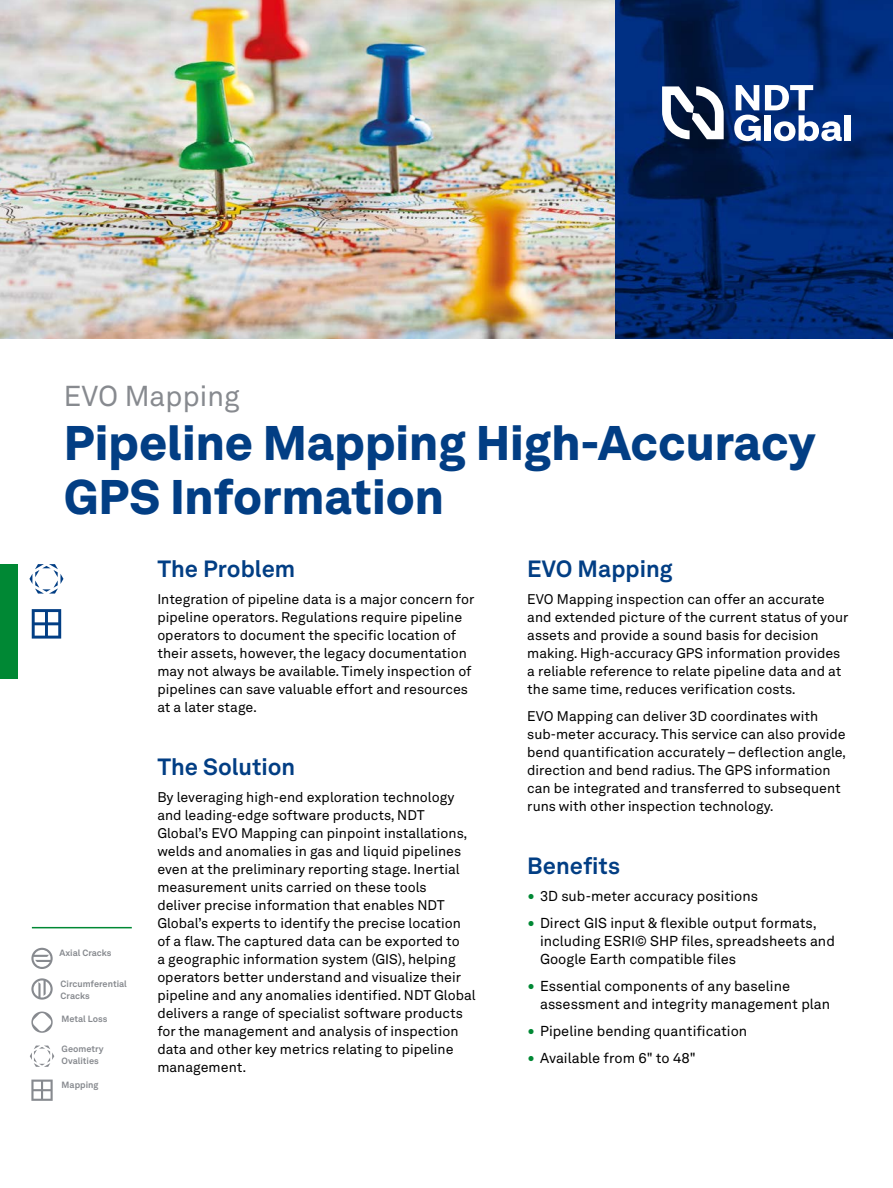
<style>
.page{position:relative;width:893px;height:1188px;background:#fff}
.page>*{position:absolute;margin:0;border:0;box-sizing:border-box;transform-origin:0 0}
.t1{font:900 48px/54px "Akkurat LL";color:#023e84}
.t2{font:28.5px "Akkurat LL";color:#878a8f}
.t3{font:700 23.25px "Akkurat LL";color:#023e84}
.t4{font:14.25px/18px "Akkurat LL";color:#000}
.t5{font:13.8px/18px "Akkurat LL";color:#000}
.t6{font:700 9px/12px "Akkurat LL";color:#878a8f}
.s1{font-size:18.75px;color:#008834}
</style>
<div class="page">
<img style="left:0;top:0;width:893px;height:338px">
<svg style="left:31px;top:948px;width:22px;height:21px"></svg>
<svg style="left:31px;top:1011px;width:22px;height:22px"></svg>
<svg style="left:31px;top:978px;width:22px;height:22px"></svg>
<hr style="left:32px;top:927px;width:100px;height:1px;background:#008834">
<svg style="left:30px;top:1046px;width:24px;height:21px"></svg>
<svg style="left:29px;top:564px;width:34px;height:30px"></svg>
<svg style="left:31px;top:1080px;width:22px;height:21px"></svg>
<svg style="left:32px;top:609px;width:29px;height:30px"></svg>
<div style="left:0;top:564px;width:17px;height:115px;background:#008834"></div>
<svg style="left:662px;top:86px;width:62px;height:53px"></svg>
<div style="left:844px;top:115px;width:6px;height:26px;background:#fff"></div>
<svg style="left:734px;top:85px;width:108px;height:57px"></svg>
<h2 class="t2" style="left:64px;top:375px;width:178px">EVO Mapping</h2>
<h1 class="t1" style="left:64px;top:413px;width:753px">Pipeline Mapping High-Accuracy<br>GPS Information</h1>
<p class="t6" style="left:60px;top:947px;width:53px">Axial Cracks</p>
<p class="t6" style="left:61px;top:977px;width:68px">Circumferential<br>Cracks</p>
<p class="t6" style="left:62px;top:1013px;width:47px">Metal Loss</p>
<p class="t6" style="left:62px;top:1042px;width:43px">Geometry<br>Ovalities</p>
<p class="t6" style="left:62px;top:1078px;width:38px">Mapping</p>
<h3 class="t3" style="left:157px;top:551px;width:139px">The Problem</h3>
<p class="t5" style="left:157px;top:589px;width:319px">Integration of pipeline data is a major concern for pipeline operators. Regulations require pipeline operators to document the specific location of their assets, however, the legacy documentation may not always be available. Timely inspection of pipelines can save valuable effort and resources at a later stage.</p>
<h3 class="t3" style="left:157px;top:749px;width:139px">The Solution</h3>
<p class="t5" style="left:157px;top:787px;width:320px">By leveraging high-end exploration technology and leading-edge software products, NDT Global’s EVO Mapping can pinpoint installations, welds and anomalies in gas and liquid pipelines even at the preliminary reporting stage. Inertial measurement units carried on these tools<br>deliver precise information that enables NDT Global’s experts to identify the precise location of a flaw. The captured data can be exported to<br>a geographic information system (GIS), helping operators better understand and visualize their pipeline and any anomalies identified. NDT Global delivers a range of specialist software products for the management and analysis of inspection data and other key metrics relating to pipeline management.</p>
<h3 class="t3" style="left:527px;top:551px;width:147px">EVO Mapping</h3>
<p class="t5" style="left:527px;top:589px;width:323px">EVO Mapping inspection can offer an accurate and extended picture of the current status of your assets and provide a sound basis for decision making. High-accuracy GPS information provides a reliable reference to relate pipeline data and at the same time, reduces verification costs.</p>
<p class="t5" style="left:527px;top:706px;width:320px">EVO Mapping can deliver 3D coordinates with sub-meter accuracy. This service can also provide bend quantification accurately – deflection angle, direction and bend radius. The GPS information can be integrated and transferred to subsequent runs with other inspection technology.</p>
<h3 class="t3" style="left:527px;top:848px;width:94px">Benefits</h3>
<p class="t4" style="left:527px;top:886px;width:232px"><span class="s1">•</span> 3D sub-meter accuracy positions</p>
<p class="t4" style="left:540px;top:913px;width:296px;text-indent:-13px"><span class="s1">•</span> Direct GIS input &amp; flexible output formats, including ESRI© SHP files, spreadsheets and<br>Google Earth compatible files</p>
<p class="t4" style="left:540px;top:976px;width:292px;text-indent:-13px"><span class="s1">•</span> Essential components of any baseline assessment and integrity management plan</p>
<p class="t4" style="left:527px;top:1021px;width:221px"><span class="s1">•</span> Pipeline bending quantification</p>
<p class="t4" style="left:527px;top:1048px;width:170px"><span class="s1">•</span> Available from 6" to 48"</p>
</div>
